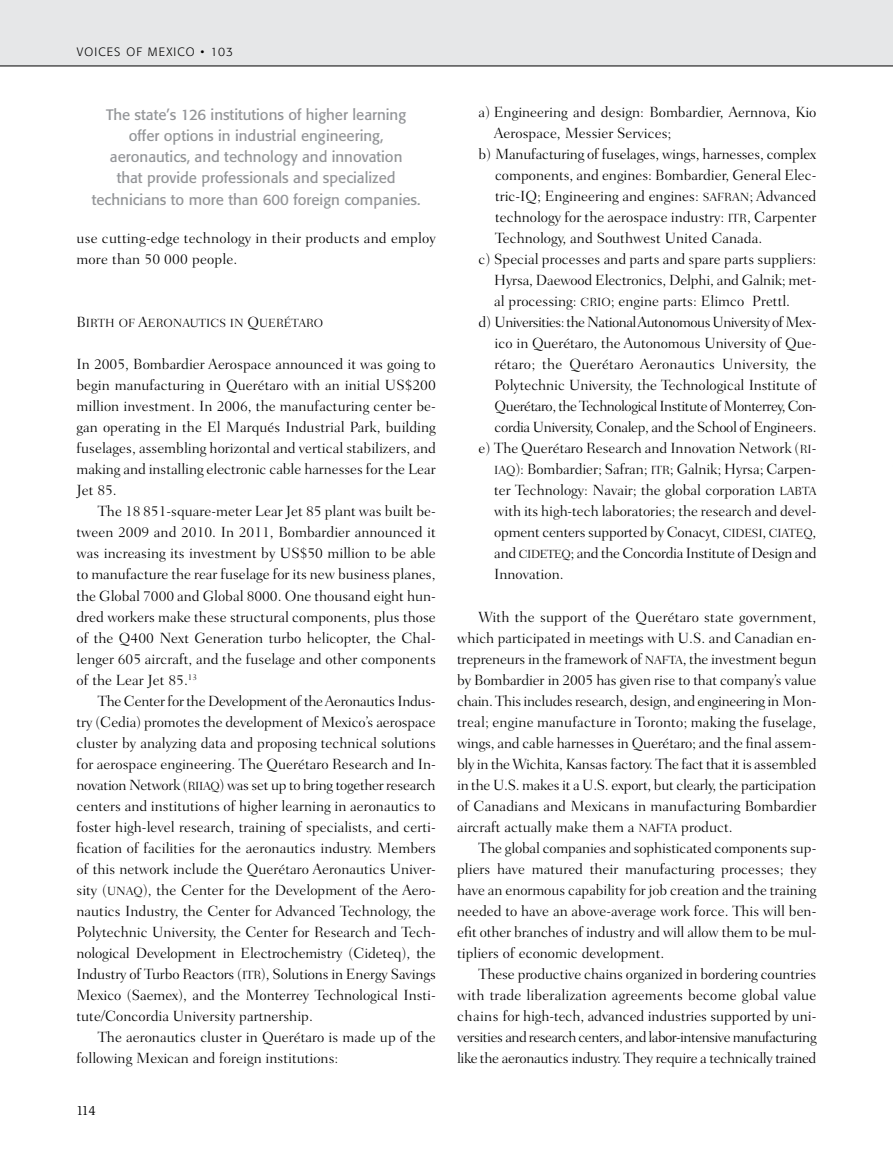
<style>
.page{position:relative;width:893px;height:1149px;background:#fff}
.page>*{position:absolute;margin:0;border:0;box-sizing:border-box;transform-origin:0 0}
.t1{font:300 15px/21px "Fairfield LH";color:#000;text-align:justify}
.t2{font:15px/21px "Formata";color:#939598;text-align:center}
.t3{font:300 15px "Fairfield LH";letter-spacing:-.035em;color:#000}
.t4{font:300 15px "Fairfield LH";letter-spacing:-.025em;color:#000}
.t5{font:13.5px "Slimbach";color:#000}
.t6{font:12px "Fairfield LH Light SC800";color:#000}
.t7{font:300 12px "Formata";letter-spacing:.1em;color:#000}
.s1{font-size:15px}
.s2{font-family:"Fairfield LH Light SC800";font-weight:400;font-size:12px}
.s3{font-family:"Fairfield LH Light SC800";font-weight:400}
</style>
<div class="page">
<div style="left:0;top:0;width:893px;height:66px;background:#e6e7e8"></div>
<p class="t7" style="left:77px;top:45px;width:158px">VOICES OF MEXICO • 103</p>
<p class="t2" style="left:92px;top:105px;width:330px">The state’s 126 institutions of higher learning offer options in industrial engineering, aeronautics, and technology and innovation<br>that provide professionals and specialized technicians to more than 600 foreign companies.</p>
<p class="t1" style="left:77px;top:228px;width:361px">use cutting-edge technology in their products and employ more than 50 000 people.</p>
<p class="t6" style="left:77px;top:316px;width:248px"><span class="s1">B</span>IRTH OF <span class="s1">A</span>ERONAUTICS IN <span class="s1">Q</span>UERÉTARO</p>
<p class="t1" style="left:77px;top:354px;width:361px">In 2005, Bombardier Aerospace announced it was going to begin manufacturing in Querétaro with an initial US$200 million investment. In 2006, the manufacturing center be&shy;gan operating in the El Marqués Industrial Park, building fuselages, assembling horizontal and vertical stabilizers, and making and installing electronic cable harnesses for the Lear Jet 85.</p>
<p class="t1" style="left:77px;top:501px;width:361px;text-indent:21px">The 18 851-square-meter Lear Jet 85 plant was built be&shy;tween 2009 and 2010. In 2011, Bombardier announced it was increasing its investment by US$50 million to be able to manufacture the rear fuselage for its new business planes, the Global 7000 and Global 8000. One thousand eight hun&shy;dred workers make these structural components, plus those of the Q400 Next Generation turbo helicopter, the Chal&shy;lenger 605 aircraft, and the fuselage and other components of the Lear Jet 85.<sup>13</sup></p>
<p class="t1" style="left:77px;top:690px;width:361px;text-indent:21px">The Center for the Development of the Aeronautics Indus&shy;try (Cedia) promotes the development of Mexico’s aerospace cluster by analyzing data and proposing technical solutions for aerospace engineering. The Querétaro Research and In&shy;novation Network (<span class="s2">RIIAQ</span>) was set up to bring together research centers and institutions of higher learning in aeronautics to foster high-level research, training of specialists, and certi&shy;fication of facilities for the aeronautics industry. Members of this network include the Querétaro Aeronautics Univer&shy;sity (<span class="s2">UNAQ</span>), the Center for the Development of the Aero&shy;nautics Industry, the Center for Advanced Technology, the Polytechnic University, the Center for Research and Tech&shy;nological Development in Electrochemistry (Cideteq), the Industry of Turbo Reactors (<span class="s2">ITR</span>), Solutions in Energy Savings Mexico (Saemex), and the Monterrey Technological Insti&shy;tute/Concordia University partnership.</p>
<p class="t1" style="left:77px;top:1026px;width:361px;text-indent:21px">The aeronautics cluster in Querétaro is made up of the following Mexican and foreign institutions:</p>
<p class="t5" style="left:77px;top:1102px;width:21px">114</p>
<p class="t1" style="left:478px;top:102px;width:340px">a) Engineering and design: Bombardier, Aernnova, Kio</p>
<p class="t1" style="left:494px;top:123px;width:179px">Aerospace, Messier Services;</p>
<p class="t1" style="left:478px;top:144px;width:339px">b) Manufacturing of fuselages, wings, harnesses, complex</p>
<p class="t1" style="left:495px;top:165px;width:323px">components, and engines: Bombardier, General Elec-</p>
<p class="t1" style="left:495px;top:186px;width:323px">tric-IQ; Engineering and engines: <span class="s2">SAFRAN</span>; Advanced</p>
<p class="t1" style="left:495px;top:207px;width:323px">technology for the aerospace industry: <span class="s2">ITR</span>, Carpenter</p>
<p class="t1" style="left:495px;top:228px;width:269px">Technology, and Southwest United Canada.</p>
<p class="t1" style="left:478px;top:249px;width:340px">c) Special processes and parts and spare parts suppliers:</p>
<p class="t1" style="left:494px;top:270px;width:324px">Hyrsa, Daewood Electronics, Delphi, and Galnik; met-</p>
<p class="t1" style="left:494px;top:291px;width:297px">al processing: <span class="s2">CRIO</span>; engine parts: Elimco Prettl.</p>
<p class="t3" style="left:478px;top:314px;width:340px">d) Universities: the National Autonomous University of Mex-</p>
<p class="t1" style="left:495px;top:333px;width:322px">ico in Querétaro, the Autonomous University of Que-</p>
<p class="t1" style="left:495px;top:354px;width:323px">rétaro; the Querétaro Aeronautics University, the</p>
<p class="t1" style="left:495px;top:375px;width:323px">Polytechnic University, the Technological Institute of</p>
<p class="t3" style="left:495px;top:398px;width:322px">Querétaro, the Technological Institute of Monterrey, Con-</p>
<p class="t4" style="left:495px;top:419px;width:324px">cordia University, Conalep, and the School of Engineers.</p>
<p class="t1" style="left:478px;top:438px;width:340px">e) The Querétaro Research and Innovation Network (<span class="s2">RI</span><span class="s3">-</span></p>
<p class="t1" style="left:494px;top:459px;width:324px"><span class="s2">IAQ</span>): Bombardier; Safran; <span class="s2">ITR</span>; Galnik; Hyrsa; Carpen-</p>
<p class="t1" style="left:494px;top:480px;width:324px">ter Technology: Navair; the global corporation <span class="s2">LABTA</span></p>
<p class="t1" style="left:494px;top:501px;width:324px">with its high-tech laboratories; the research and devel-</p>
<p class="t1" style="left:494px;top:522px;width:324px">opment centers supported by Conacyt, <span class="s2">CIDESI</span>, <span class="s2">CIATEQ</span>,</p>
<p class="t4" style="left:494px;top:545px;width:324px">and <span class="s2">CIDETEQ</span>; and the Concordia Institute of Design and</p>
<p class="t1" style="left:494px;top:564px;width:71px">Innovation.</p>
<p class="t1" style="left:457px;top:606px;width:361px;text-indent:21px">With the support of the Querétaro state government, which participated in meetings with U.S. and Canadian en&shy;trepreneurs in the framework of <span class="s2">NAFTA</span>, the investment begun by Bombardier in 2005 has given rise to that company’s value chain. This includes research, design, and engineering in Mon&shy;treal; engine manufacture in Toronto; making the fuselage, wings, and cable harnesses in Querétaro; and the final assem&shy;bly in the Wichita, Kansas factory. The fact that it is assembled in the U.S. makes it a U.S. export, but clearly, the participation of Canadians and Mexicans in manufacturing Bombardier aircraft actually make them a <span class="s2">NAFTA</span> product.</p>
<p class="t1" style="left:457px;top:837px;width:361px;text-indent:21px">The global companies and sophisticated components sup&shy;pliers have matured their manufacturing processes; they have an enormous capability for job creation and the training needed to have an above-average work force. This will ben&shy;efit other branches of industry and will allow them to be mul&shy;tipliers of economic development.</p>
<p class="t1" style="left:457px;top:963px;width:361px;text-indent:21px">These productive chains organized in bordering countries with trade liberalization agreements become global value chains for high-tech, advanced industries supported by uni&shy;versities and research centers, and labor-intensive manufacturing like the aeronautics industry. They require a technically trained</p>
</div>
